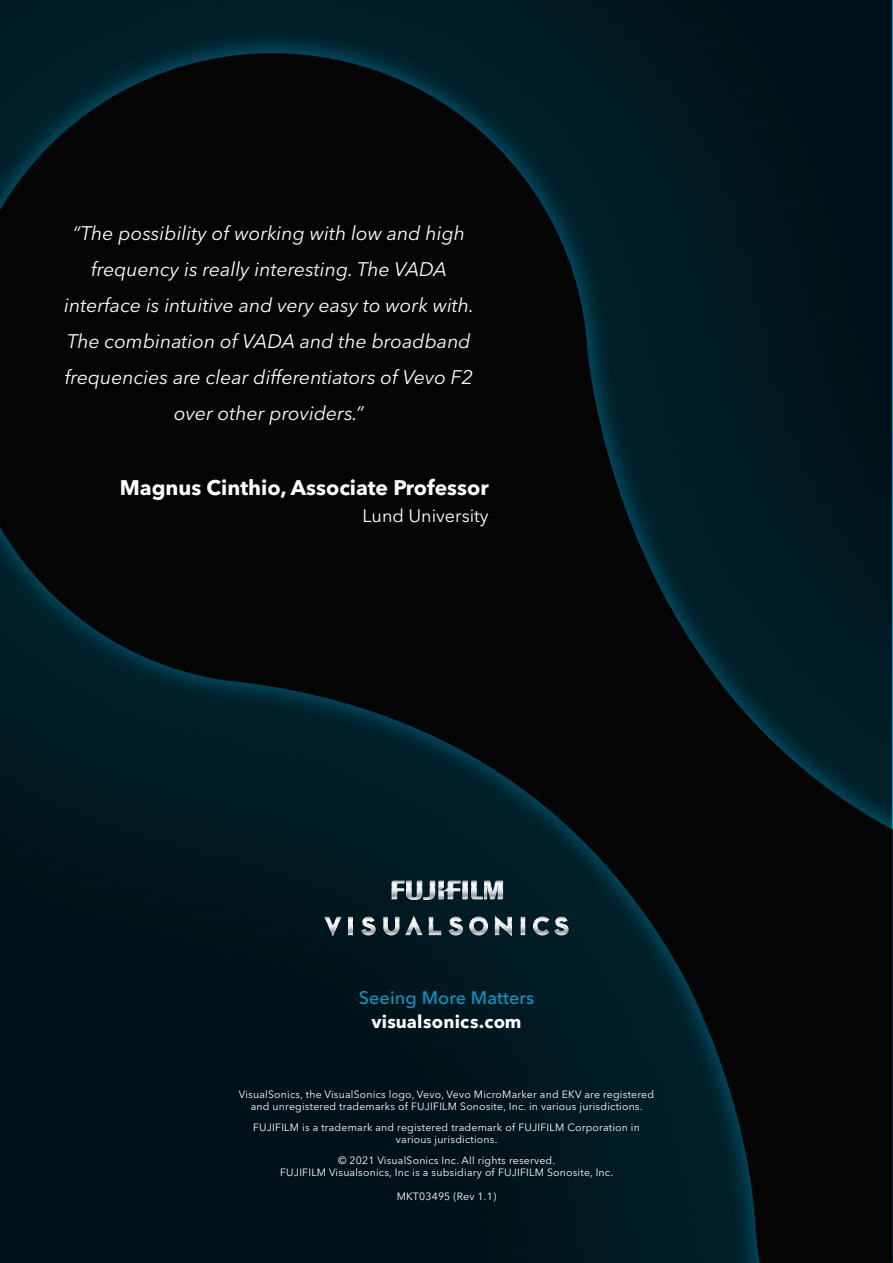
<style>
.page{position:relative;width:893px;height:1263px;background:#fff}
.page>*{position:absolute;margin:0;border:0;box-sizing:border-box;transform-origin:0 0}
.t1{font:700 21px "Avenir Next LT Pro";color:#fff}
.t2{font:italic 19.5px/36px "Avenir Next LT Pro";color:#fff;text-align:center}
.t3{font:500 18px "Avenir Next LT Pro";letter-spacing:.01em;color:#009cc8}
.t4{font:700 18px "Avenir Next LT Pro";letter-spacing:.01em;color:#fff}
.t5{font:18px "Avenir Next LT Pro";color:#fff}
.t6{font:10.5px/12px "Avenir Next LT Pro";letter-spacing:.02em;color:#fff;text-align:center}
</style>
<div class="page">
<svg style="left:0;top:0;width:892px;height:53px;background:#001b23"></svg>
<img style="left:0;top:53px;width:892px;height:1210px">
<hr style="left:892px;top:0;width:1px;height:1263px;background:#009cc8">
<img style="left:892px;top:830px;width:1px;height:433px">
<svg style="left:391px;top:881px;width:112px;height:19px;background:#7b878c"></svg>
<svg style="left:325px;top:916px;width:16px;height:20px"></svg>
<div style="left:349px;top:917px;width:4px;height:18px;border:1px solid #fff"></div>
<svg style="left:361px;top:917px;width:15px;height:18px"></svg>
<svg style="left:383px;top:915px;width:40px;height:20px"></svg>
<svg style="left:429px;top:917px;width:12px;height:18px"></svg>
<svg style="left:449px;top:917px;width:14px;height:18px"></svg>
<svg style="left:469px;top:916px;width:19px;height:19px"></svg>
<svg style="left:495px;top:915px;width:17px;height:21px"></svg>
<div style="left:521px;top:917px;width:4px;height:18px;border:1px solid #fff"></div>
<svg style="left:533px;top:916px;width:35px;height:19px"></svg>
<p class="t2" style="left:64px;top:215px;width:411px">“The possibility of working with low and high frequency is really interesting. The VADA interface is intuitive and very easy to work with.<br>The combination of VADA and the broadband frequencies are clear differentiators of Vevo F2 over other providers.”</p>
<p class="t1" style="left:120px;top:475px;width:370px">Magnus Cinthio, Associate Professor</p>
<p class="t5" style="left:363px;top:505px;width:128px">Lund University</p>
<p class="t3" style="left:359px;top:987px;width:177px">Seeing More Matters</p>
<p class="t4" style="left:371px;top:1010px;width:151px">visualsonics.com</p>
<p class="t6" style="left:239px;top:1089px;width:417px">VisualSonics, the VisualSonics logo, Vevo, Vevo MicroMarker and EKV are registered and unregistered trademarks of FUJIFILM Sonosite, Inc. in various jurisdictions.</p>
<p class="t6" style="left:253px;top:1122px;width:388px">FUJIFILM is a trademark and registered trademark of FUJIFILM Corporation in various jurisdictions.</p>
<p class="t6" style="left:338px;top:1155px;width:219px">© 2021 VisualSonics Inc. All rights reserved.</p>
<p class="t6" style="left:280px;top:1167px;width:334px">FUJIFILM Visualsonics, Inc is a subsidiary of FUJIFILM Sonosite, Inc.</p>
<p class="t6" style="left:397px;top:1191px;width:101px">MKT03495 (Rev 1.1)</p>
</div>
